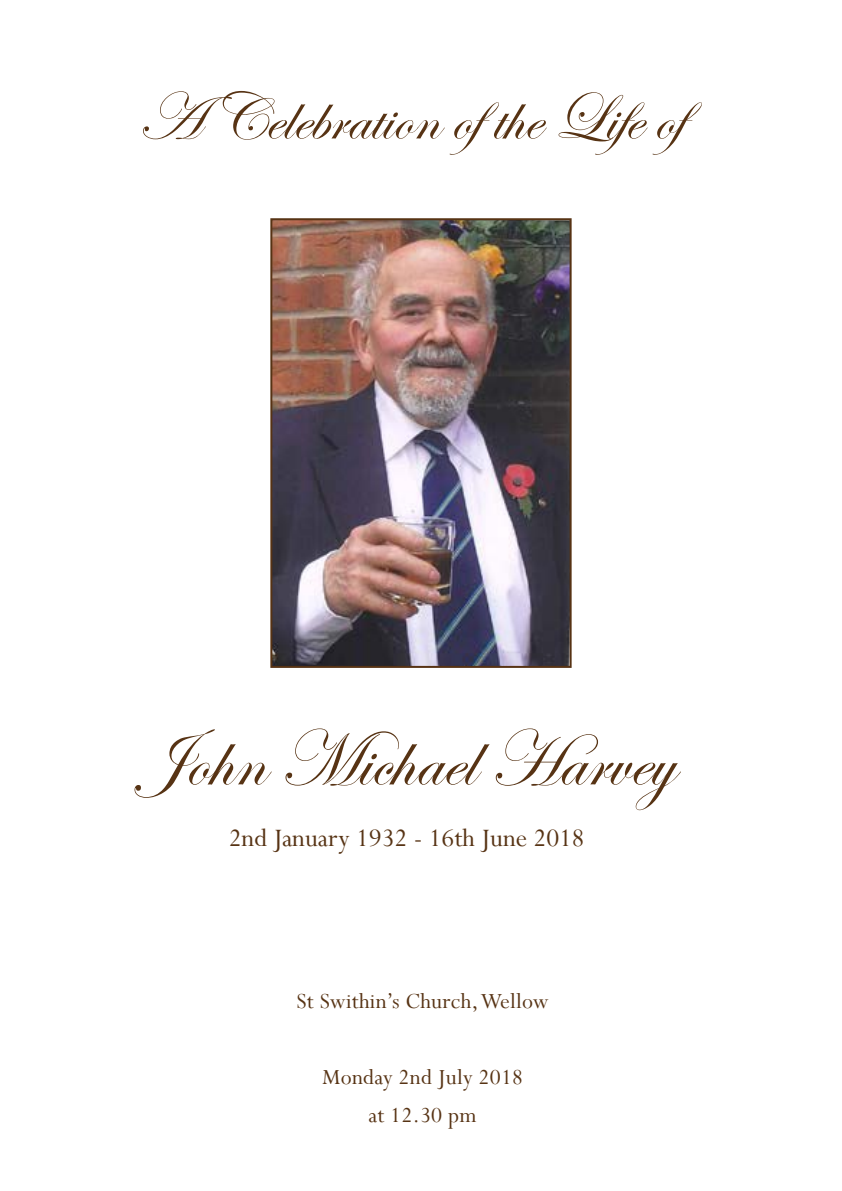
<style>
.page{position:relative;width:842px;height:1191px;background:#fff}
.page>*{position:absolute;margin:0;border:0;box-sizing:border-box;transform-origin:0 0}
.t1{font:80px "Edwardian Script ITC";color:#573314}
.t2{font:68px "Edwardian Script ITC";color:#573314}
.t3{font:28px "Perpetua";color:#573314}
.t4{font:24px/38px "Perpetua";letter-spacing:.01em;color:#573314;text-align:center}
</style>
<div class="page">
<img style="left:273px;top:221px;width:296px;height:444px">
<div style="left:270px;top:218px;width:302px;height:450px;border:2px solid #573314"></div>
<h2 class="t2" style="left:137px;top:80px;width:587px">A Celebration ofthe Life of</h2>
<h1 class="t1" style="left:140px;top:716px;width:535px">John Michael Harvey</h1>
<p class="t3" style="left:229px;top:820px;width:357px">2nd January 1932 - 16th June 2018</p>
<p class="t4" style="left:297px;top:981px;width:254px">St Swithin’s Church, Wellow</p>
<p class="t4" style="left:322px;top:1057px;width:203px">Monday 2nd July 2018 at 12.30 pm</p>
</div>
